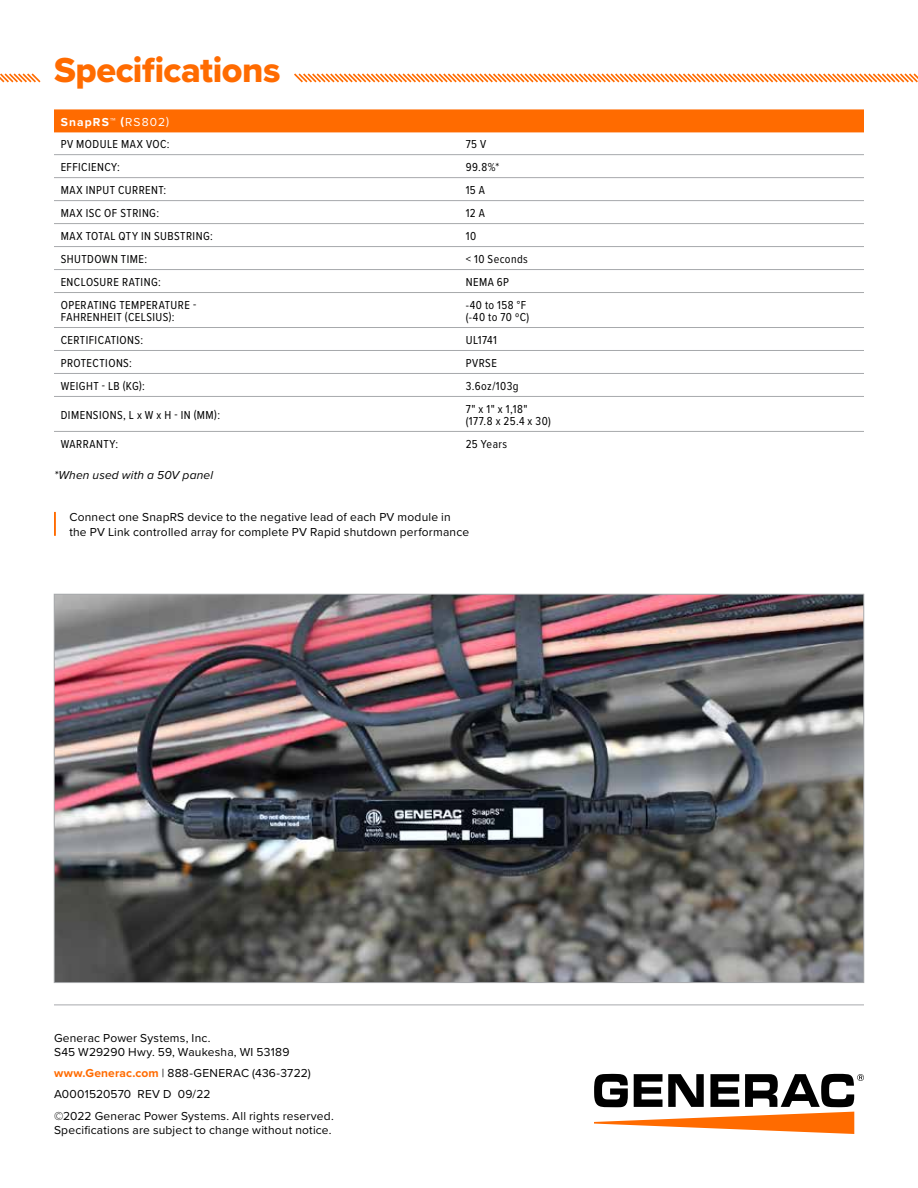
<style>
.page{position:relative;width:918px;height:1188px;background:#fff}
.page>*{position:absolute;margin:0;border:0;box-sizing:border-box;transform-origin:0 0}
.t1{font:36px "Proxima Nova Extrabld";letter-spacing:-.015em;color:#ff6b00}
.t2{font:12px/12px "Proxima Nova Cond";letter-spacing:.035em;color:#000}
.t3{font:12px/14.4px "Proxima Nova";letter-spacing:.015em;color:#000}
.t4{font:italic 12px "Proxima Nova";letter-spacing:.015em;color:#000}
.t5{font:700 12px "Proxima Nova";letter-spacing:.095em;color:#fff}
.s1{font-weight:400}
.s2{font-weight:700;color:#ff6b00}
</style>
<div class="page">
<svg style="left:594px;top:1074px;width:270px;height:60px"></svg>
<hr style="left:54px;top:1005px;width:810px;height:1px;background:#a7a9ac">
<svg style="left:294px;top:73px;width:624px;height:10px"></svg>
<svg style="left:0;top:73px;width:41px;height:10px"></svg>
<div style="left:54px;top:109px;width:810px;height:23px;background:#ff6b00"></div>
<hr style="left:54px;top:154px;width:405px;height:1px;background:#a7a9ac">
<hr style="left:459px;top:154px;width:405px;height:1px;background:#a7a9ac">
<hr style="left:54px;top:177px;width:405px;height:1px;background:#a7a9ac">
<hr style="left:459px;top:177px;width:405px;height:1px;background:#a7a9ac">
<hr style="left:54px;top:200px;width:405px;height:1px;background:#a7a9ac">
<hr style="left:459px;top:200px;width:405px;height:1px;background:#a7a9ac">
<hr style="left:54px;top:223px;width:405px;height:1px;background:#a7a9ac">
<hr style="left:459px;top:223px;width:405px;height:1px;background:#a7a9ac">
<hr style="left:54px;top:246px;width:405px;height:1px;background:#a7a9ac">
<hr style="left:459px;top:246px;width:405px;height:1px;background:#a7a9ac">
<hr style="left:54px;top:269px;width:405px;height:1px;background:#a7a9ac">
<hr style="left:459px;top:269px;width:405px;height:1px;background:#a7a9ac">
<hr style="left:54px;top:292px;width:405px;height:1px;background:#a7a9ac">
<hr style="left:459px;top:292px;width:405px;height:1px;background:#a7a9ac">
<hr style="left:54px;top:327px;width:405px;height:1px;background:#a7a9ac">
<hr style="left:459px;top:327px;width:405px;height:1px;background:#a7a9ac">
<hr style="left:54px;top:350px;width:405px;height:1px;background:#a7a9ac">
<hr style="left:459px;top:350px;width:405px;height:1px;background:#a7a9ac">
<hr style="left:54px;top:373px;width:405px;height:1px;background:#a7a9ac">
<hr style="left:459px;top:373px;width:405px;height:1px;background:#a7a9ac">
<hr style="left:54px;top:396px;width:405px;height:1px;background:#a7a9ac">
<hr style="left:459px;top:396px;width:405px;height:1px;background:#a7a9ac">
<hr style="left:54px;top:431px;width:405px;height:1px;background:#a7a9ac">
<hr style="left:459px;top:431px;width:405px;height:1px;background:#a7a9ac">
<img style="left:56px;top:596px;width:806px;height:385px">
<hr style="left:54px;top:512px;width:2px;height:24px;background:#ff6b00">
<h1 class="t1" style="left:54px;top:55px;width:228px">Specifications</h1>
<p class="t5" style="left:61px;top:116px;width:110px">SnapRS™ (<span class="s1">RS802)</span></p>
<p class="t2" style="left:61px;top:138px;width:110px">PV MODULE MAX VOC:</p>
<p class="t2" style="left:466px;top:138px;width:22px">75 V</p>
<p class="t2" style="left:61px;top:161px;width:61px">EFFICIENCY:</p>
<p class="t2" style="left:466px;top:161px;width:35px">99.8%*</p>
<p class="t2" style="left:61px;top:184px;width:107px">MAX INPUT CURRENT:</p>
<p class="t2" style="left:466px;top:184px;width:21px">15 A</p>
<p class="t2" style="left:61px;top:207px;width:100px">MAX ISC OF STRING:</p>
<p class="t2" style="left:466px;top:207px;width:21px">12 A</p>
<p class="t2" style="left:61px;top:230px;width:154px">MAX TOTAL QTY IN SUBSTRING:</p>
<p class="t2" style="left:466px;top:230px;width:12px">10</p>
<p class="t2" style="left:61px;top:253px;width:88px">SHUTDOWN TIME:</p>
<p class="t2" style="left:466px;top:253px;width:64px">&lt; 10 Seconds</p>
<p class="t2" style="left:61px;top:276px;width:102px">ENCLOSURE RATING:</p>
<p class="t2" style="left:466px;top:276px;width:45px">NEMA 6P</p>
<p class="t2" style="left:61px;top:299px;width:137px">OPERATING TEMPERATURE -<br>FAHRENHEIT (CELSIUS):</p>
<p class="t2" style="left:466px;top:299px;width:65px">-40 to 158 °F (-40 to 70 ºC)</p>
<p class="t2" style="left:61px;top:334px;width:84px">CERTIFICATIONS:</p>
<p class="t2" style="left:466px;top:334px;width:33px">UL1741</p>
<p class="t2" style="left:61px;top:357px;width:73px">PROTECTIONS:</p>
<p class="t2" style="left:466px;top:357px;width:33px">PVRSE</p>
<p class="t2" style="left:61px;top:380px;width:86px">WEIGHT - LB (KG):</p>
<p class="t2" style="left:466px;top:380px;width:54px">3.6oz/103g</p>
<p class="t2" style="left:61px;top:409px;width:161px">DIMENSIONS, L x W x H - IN (MM):</p>
<p class="t2" style="left:466px;top:403px;width:87px">7" x 1" x 1,18" (177.8 x 25.4 x 30)</p>
<p class="t2" style="left:61px;top:438px;width:59px">WARRANTY:</p>
<p class="t2" style="left:466px;top:438px;width:43px">25 Years</p>
<p class="t4" style="left:54px;top:470px;width:161px">*When used with a 50V panel</p>
<p class="t3" style="left:69px;top:511px;width:401px">Connect one SnapRS device to the negative lead of each PV module in the PV Link controlled array for complete PV Rapid shutdown performance</p>
<p class="t3" style="left:54px;top:1031px;width:237px">Generac Power Systems, Inc.<br>S45 W29290 Hwy. 59, Waukesha, WI 53189</p>
<p class="t3" style="left:54px;top:1063px;width:281px;line-height:21.1px"><span class="s2">www.Generac.com</span> | 888-GENERAC (436-3722)<br>A0001520570 REV D 09/22<br>©2022 Generac Power Systems. All rights reserved.</p>
<p class="t3" style="left:54px;top:1123px;width:279px">Specifications are subject to change without notice.</p>
</div>
